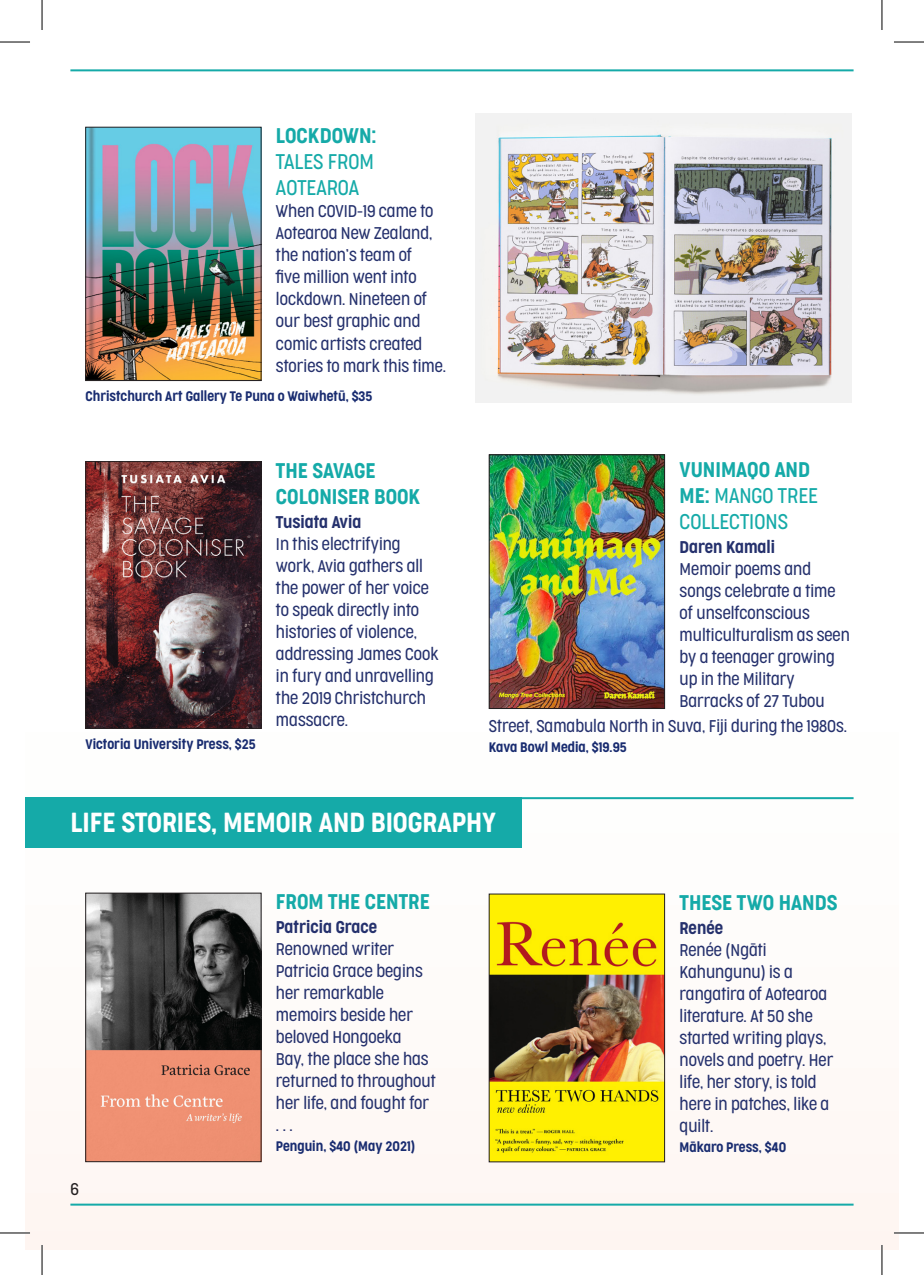
<style>
.page{position:relative;width:924px;height:1275px;background:#fff}
.page>*{position:absolute;margin:0;border:0;box-sizing:border-box;transform-origin:0 0}
.t1{font:300 26px "Cocogoose Condensed";color:#fff}
.t2{font:300 20px/26px "Cocogoose Condensed";color:#15aaa8}
.t3{font:300 20px/26px "Cocogoose Condensed";color:#15aaa8}
.t4{font:300 16px/22px "Cocogoose Condensed";color:#25316d}
.t5{font:300 16px "Cocogoose Condensed";color:#25316d}
.t6{font:300 16px "Cocogoose Condensed";color:#231f20}
.t7{font:300 13px "Cocogoose Condensed";color:#192c70}
.s1{font-style:inherit}
</style>
<div class="page">
<div style="left:25px;top:25px;width:873px;height:1225px;background:linear-gradient(to right,#fcfbfa,#fdfcfa)"></div>
<hr style="left:70px;top:69px;width:783px;height:2px;background:#15aaa8">
<hr style="left:25px;top:797px;width:828px;height:2px;background:#15aaa8">
<hr style="left:70px;top:1203px;width:783px;height:2px;background:#15aaa8">
<div style="left:25px;top:797px;width:496px;height:50px;background:#15aaa8"></div>
<img style="left:490px;top:456px;width:172px;height:251px">
<div style="left:488px;top:454px;width:176px;height:255px;border:1px solid #231f20"></div>
<img style="left:87px;top:463px;width:172px;height:263px">
<div style="left:85px;top:461px;width:176px;height:267px;border:1px solid #231f20"></div>
<img style="left:87px;top:129px;width:172px;height:250px">
<div style="left:85px;top:127px;width:176px;height:254px;border:1px solid #231f20"></div>
<img style="left:475px;top:113px;width:376px;height:289px">
<img style="left:87px;top:895px;width:172px;height:265px">
<div style="left:85px;top:893px;width:176px;height:269px;border:1px solid #231f20"></div>
<img style="left:490px;top:895px;width:172px;height:265px">
<hr style="left:0;top:41px;width:30px;height:2px;background:#fff">
<hr style="left:893px;top:41px;width:30px;height:2px;background:#fff">
<hr style="left:0;top:1231px;width:30px;height:3px;background:#fff">
<hr style="left:893px;top:1231px;width:30px;height:3px;background:#fff">
<hr style="left:41px;top:0;width:2px;height:30px;background:#fff">
<hr style="left:41px;top:1245px;width:2px;height:30px;background:#fff">
<hr style="left:880px;top:0;width:2px;height:30px;background:#fff">
<hr style="left:880px;top:1245px;width:2px;height:30px;background:#fff">
<hr style="left:0;top:42px;width:30px;height:1px;background:#000">
<hr style="left:893px;top:42px;width:30px;height:1px;background:#000">
<hr style="left:0;top:1232px;width:30px;height:1px;background:#000">
<hr style="left:893px;top:1232px;width:30px;height:1px;background:#000">
<hr style="left:42px;top:0;width:1px;height:30px;background:#000">
<hr style="left:42px;top:1245px;width:1px;height:30px;background:#000">
<hr style="left:881px;top:0;width:1px;height:30px;background:#000">
<hr style="left:881px;top:1245px;width:1px;height:30px;background:#000">
<p class="t2" style="left:276px;top:123px;width:102px">LOCKDOWN:</p>
<p class="t3" style="left:276px;top:149px;width:99px">TALES FROM<br>AOTEAROA</p>
<p class="t4" style="left:276px;top:200px;width:172px">When COVID-19 came to<br>Aotearoa New Zealand, the nation’s team of<br>five million went into lockdown. Nineteen of our best graphic and comic artists created stories to mark this time.</p>
<p class="t7" style="left:85px;top:387px;width:288px">Christchurch Art Gallery Te Puna o Waiwhetū, $35</p>
<p class="t7" style="left:85px;top:735px;width:172px">Victoria University Press, $25</p>
<p class="t2" style="left:276px;top:457px;width:146px">THE SAVAGE<br>COLONISER BOOK</p>
<p class="t5" style="left:276px;top:511px;width:87px">Tusiata Avia</p>
<p class="t4" style="left:276px;top:533px;width:164px">In this electrifying work, Avia gathers all the power of her voice to speak directly into histories of violence, addressing James Cook in fury and unravelling the 2019 Christchurch massacre.</p>
<p class="t3" style="left:679px;top:456px;width:140px"><span class="s1">VUNIMAQO AND<br>ME:</span> MANGO TREE<br>COLLECTIONS</p>
<p class="t5" style="left:679px;top:536px;width:97px">Daren Kamali</p>
<p class="t4" style="left:679px;top:558px;width:172px">Memoir poems and songs celebrate a time of unselfconscious multiculturalism as seen by a teenager growing up in the Military<br>Barracks of 27 Tubou</p>
<p class="t4" style="left:488px;top:714px;width:359px">Street, Samabula North in Suva, Fiji during the 1980s.</p>
<p class="t7" style="left:488px;top:738px;width:139px">Kava Bowl Media, $19.95</p>
<p class="t1" style="left:70px;top:804px;width:426px">LIFE STORIES, MEMOIR AND BIOGRAPHY</p>
<p class="t6" style="left:70px;top:1178px;width:10px">6</p>
<p class="t2" style="left:276px;top:889px;width:155px">FROM THE CENTRE</p>
<p class="t5" style="left:276px;top:916px;width:102px">Patricia Grace</p>
<p class="t4" style="left:276px;top:938px;width:161px">Renowned writer<br>Patricia Grace begins her remarkable memoirs beside her beloved Hongoeka<br>Bay, the place she has returned to throughout her life, and fought for . . .</p>
<p class="t7" style="left:276px;top:1137px;width:141px">Penguin, $40 (May 2021)</p>
<p class="t2" style="left:679px;top:889px;width:159px">THESE TWO HANDS</p>
<p class="t5" style="left:679px;top:917px;width:45px">Renée</p>
<p class="t4" style="left:679px;top:939px;width:155px">Renée (Ngāti<br>Kahungunu) is a rangatira of Aotearoa literature. At 50 she started writing plays, novels and poetry. Her life, her story, is told here in patches, like a quilt.</p>
<p class="t7" style="left:679px;top:1138px;width:108px">Mākaro Press, $40</p>
</div>
